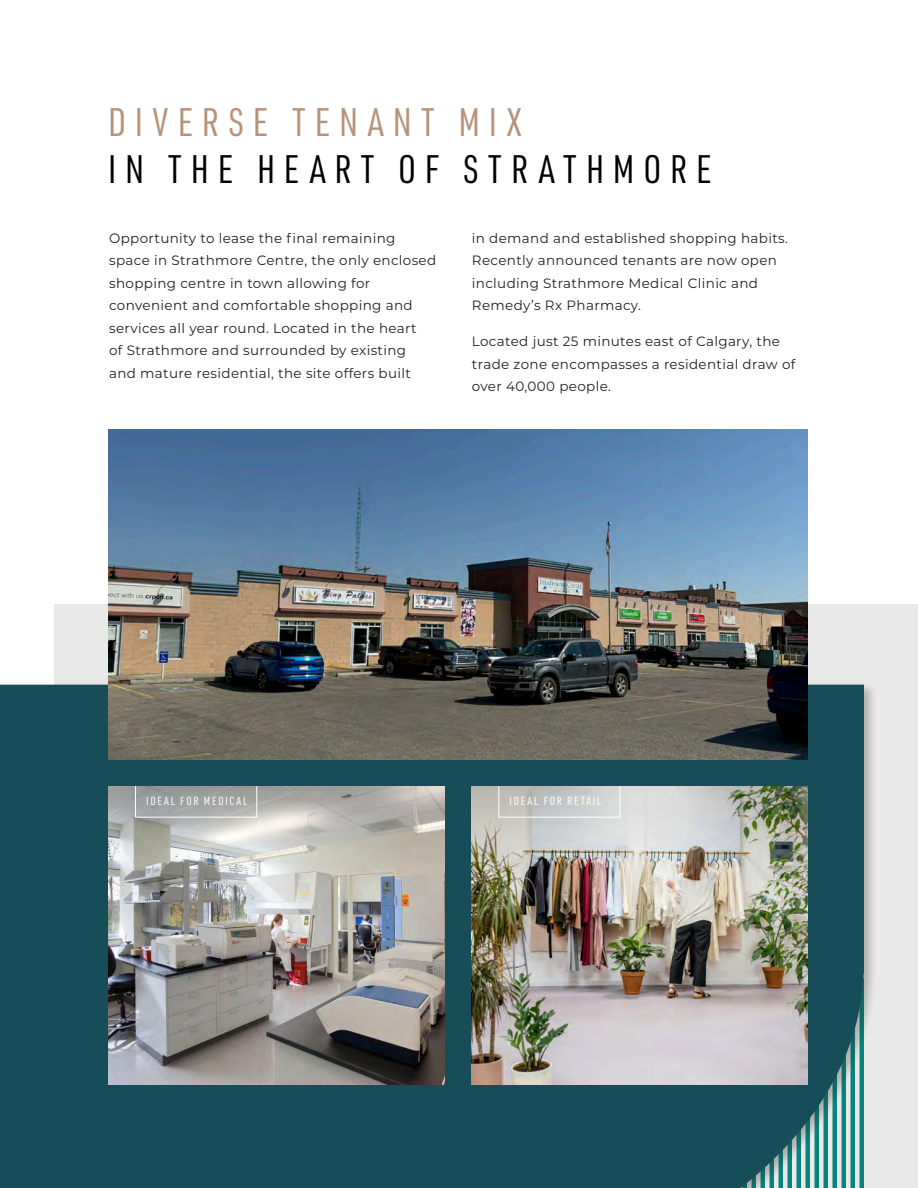
<style>
.page{position:relative;width:918px;height:1188px;background:#fff}
.page>*{position:absolute;margin:0;border:0;box-sizing:border-box;transform-origin:0 0}
.Highlighted_point_-_Black{font:39px "URWDIN Cond";letter-spacing:.225em;color:#000}
.Highlighted_point_-_Cream{font:39px "URWDIN Cond";letter-spacing:.235em;color:#b79278}
.t1{font:13.5px/22.5px "Montserrat";letter-spacing:.025em;color:#231f20}
.Highlighted_point_-_Black-2{font:11.55px "URWDIN Cond";letter-spacing:.15em;color:#fff}
</style>
<div class="page">
<div style="left:54px;top:605px;width:864px;height:583px;background:#e9e9e9"></div>
<div style="left:0;top:685px;width:864px;height:503px;background:#164d59"></div>
<img style="left:108px;top:430px;width:700px;height:329px">
<img style="left:471px;top:786px;width:337px;height:298px">
<img style="left:108px;top:786px;width:336px;height:298px">
<div style="left:135px;top:786px;width:122px;height:32px;border:1px solid #fff"></div>
<div style="left:498px;top:786px;width:123px;height:32px;border:1px solid #fff"></div>
<p class="Highlighted_point_-_Cream" style="left:108px;top:96px;width:416px">DIVERSE TENANT MIX</p>
<p class="Highlighted_point_-_Black" style="left:108px;top:143px;width:605px">IN THE HEART OF STRATHMORE</p>
<p class="t1" style="left:109px;top:226px;width:329px">Opportunity to lease the final remaining space in Strathmore Centre, the only enclosed shopping centre in town allowing for convenient and comfortable shopping and services all year round. Located in the heart<br>of Strathmore and surrounded by existing and mature residential, the site offers built</p>
<p class="t1" style="left:472px;top:226px;width:318px">in demand and established shopping habits.<br>Recently announced tenants are now open including Strathmore Medical Clinic and Remedy’s Rx Pharmacy.</p>
<p class="t1" style="left:472px;top:330px;width:325px">Located just 25 minutes east of Calgary, the trade zone encompasses a residential draw of over 40,000 people.</p>
<p class="Highlighted_point_-_Black-2" style="left:146px;top:794px;width:103px">IDEAL FOR MEDICAL</p>
<p class="Highlighted_point_-_Black-2" style="left:510px;top:794px;width:93px">IDEAL FOR RETAIL</p>
</div>
